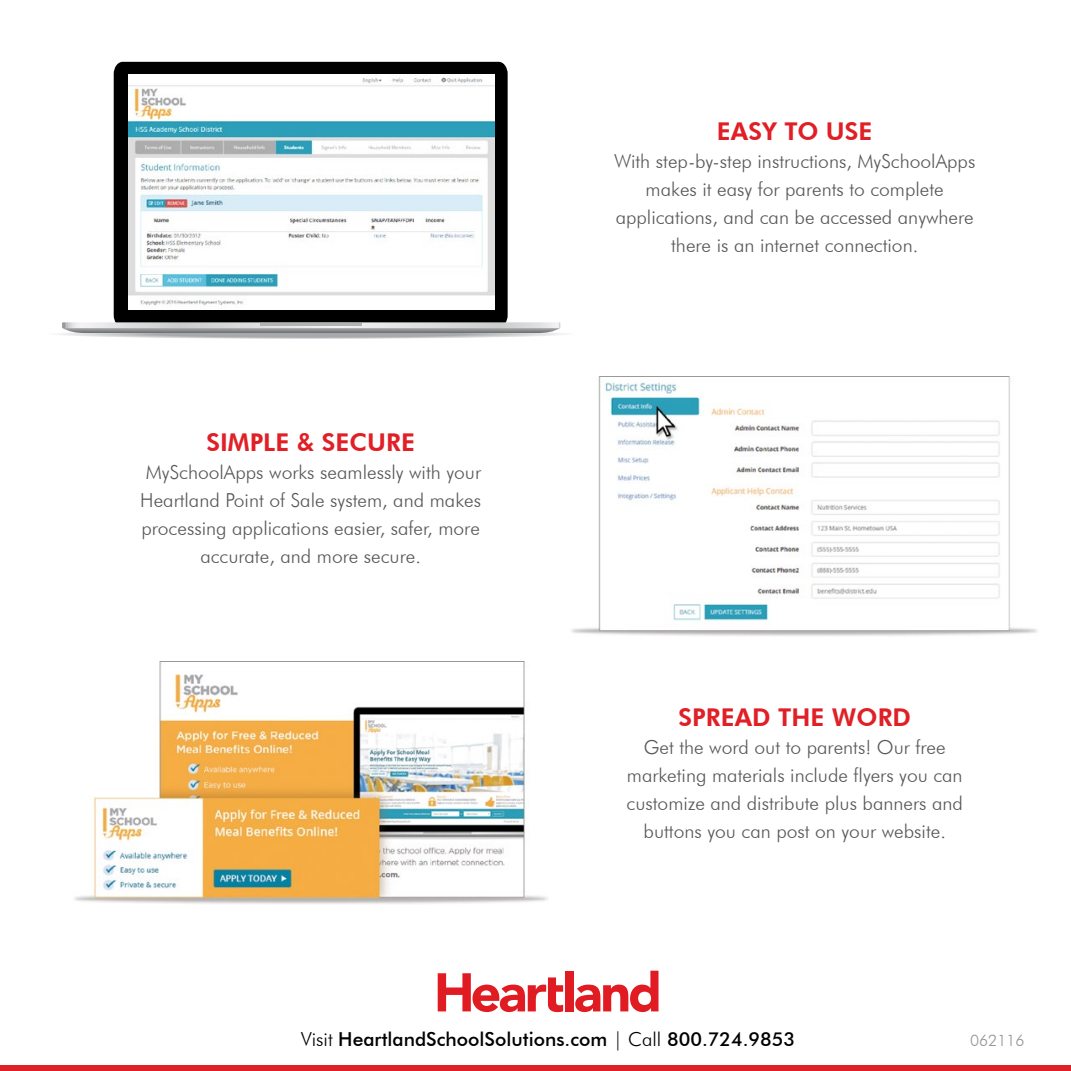
<style>
.page{position:relative;width:1071px;height:1071px;background:#fff}
.page>*{position:absolute;margin:0;border:0;box-sizing:border-box;transform-origin:0 0}
.t1{font:800 24.5px "Futura BT";color:#e01f26}
.t2{font:300 19.25px/28px "Futura BT";color:#575757;text-align:center}
.t3{font:500 19.25px "Futura BT";color:#000}
.t4{font:300 15.75px "Futura BT";color:#939598}
.s1{font-weight:300}
</style>
<div class="page">
<img style="left:74px;top:662px;width:473px;height:242px">
<div style="left:0;top:1065px;width:1071px;height:6px;background:#e01f26"></div>
<svg style="left:438px;top:973px;width:125px;height:39px"></svg>
<div style="left:566px;top:971px;width:8px;height:40px;background:#e11b22"></div>
<svg style="left:575px;top:971px;width:84px;height:41px"></svg>
<img style="left:571px;top:377px;width:466px;height:259px">
<div style="left:114px;top:62px;width:394px;height:260px;background:#000"></div>
<svg style="left:57px;top:322px;width:508px;height:17px;background:#bbbbbd"></svg>
<hr style="left:260px;top:323px;width:102px;height:3px;background:#b3b3b3">
<img style="left:128px;top:74px;width:366px;height:235px">
<p class="t1" style="left:206px;top:427px;width:210px">SIMPLE &amp; SECURE</p>
<p class="t2" style="left:140px;top:458px;width:342px">MySchoolApps works seamlessly with your Heartland Point of Sale system, and makes processing applications easier, safer, more accurate, and more secure.</p>
<p class="t1" style="left:717px;top:116px;width:157px">EASY TO USE</p>
<p class="t2" style="left:614px;top:147px;width:363px">With step-by-step instructions, MySchoolApps makes it easy for parents to complete applications, and can be accessed anywhere there is an internet connection.</p>
<p class="t1" style="left:679px;top:702px;width:234px">SPREAD THE WORD</p>
<p class="t2" style="left:627px;top:733px;width:338px">Get the word out to parents! Our free marketing materials include flyers you can customize and distribute plus banners and buttons you can post on your website.</p>
<p class="t3" style="left:301px;top:1027px;width:495px"><span class="s1">Visit</span> HeartlandSchoolSolutions.com <span class="s1">| Call</span> 800.724.9853</p>
<p class="t4" style="left:970px;top:1031px;width:56px">062116</p>
</div>
